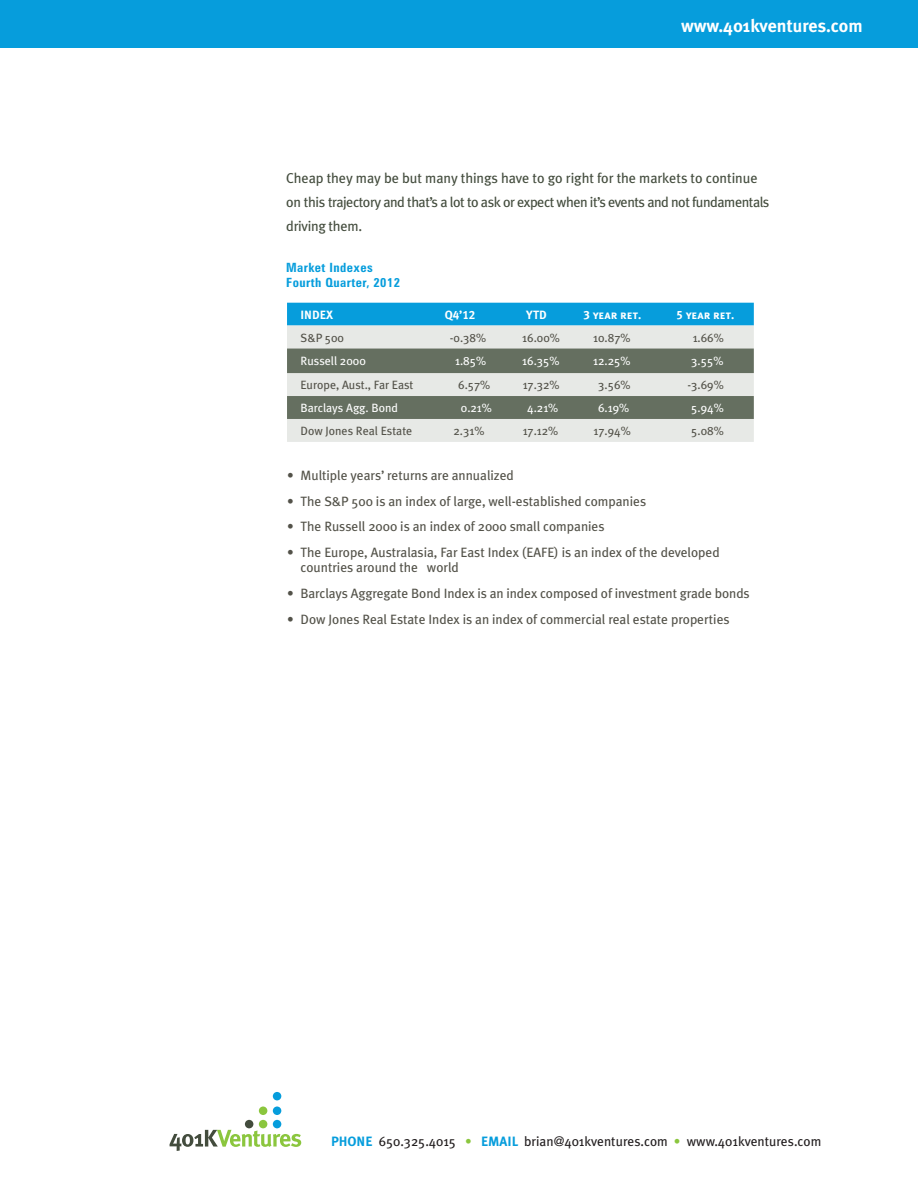
<style>
.page{position:relative;width:918px;height:1188px;background:#fff}
.page>*{position:absolute;margin:0;border:0;box-sizing:border-box;transform-origin:0 0}
.t1{font:700 18px "Meta Plus";color:#fff}
.t2{font:14.25px/24px "Meta Plus";letter-spacing:-.02em;color:#434c3d}
.t3{font:13.5px/15px "Meta Plus";letter-spacing:-.005em;color:#535249}
.t4{font:13.5px "Meta Plus";color:#231f20}
.t5{font:700 condensed 12.75px/15.3px "Zurich BT";letter-spacing:.035em;color:#069ddc}
.t6{font:12px "Meta Plus";color:#535249}
.t7{font:12px "Meta Plus";color:#fff}
.t8{font:12px "Meta Plus Bold Caps";color:#fff}
.s1{font-family:"Meta Plus Bold Caps";color:#069ddc}
.s2{color:#8bc63e}
</style>
<div class="page">
<div style="left:0;top:0;width:918px;height:47px;background:#069ddc"></div>
<div style="left:287px;top:303px;width:467px;height:23px;background:#069ddc"></div>
<div style="left:287px;top:326px;width:467px;height:116px;background:#e7e9e6"></div>
<svg style="left:287px;top:348px;width:467px;height:71px;background:#90978c"></svg>
<div style="left:245px;top:1120px;width:8px;height:8px;background:#434c3d;border-radius:50%"></div>
<div style="left:259px;top:1120px;width:8px;height:8px;background:#8bc63e;border-radius:50%"></div>
<div style="left:273px;top:1120px;width:8px;height:8px;background:#069ddc;border-radius:50%"></div>
<div style="left:273px;top:1092px;width:8px;height:8px;background:#069ddc;border-radius:50%"></div>
<div style="left:259px;top:1107px;width:8px;height:8px;background:#8bc63e;border-radius:50%"></div>
<div style="left:273px;top:1107px;width:8px;height:8px;background:#069ddc;border-radius:50%"></div>
<svg style="left:170px;top:1130px;width:131px;height:21px"></svg>
<h1 class="t1" style="left:681px;top:16px;width:183px">www.401kventures.com</h1>
<p class="t2" style="left:286px;top:166px;width:485px">Cheap they may be but many things have to go right for the markets to continue on this trajectory and that’s a lot to ask or expect when it’s events and not fundamentals driving them.</p>
<p class="t5" style="left:286px;top:260px;width:115px">Market Indexes<br>Fourth Quarter, 2012</p>
<p class="t8" style="left:301px;top:308px;width:34px">INDEX</p>
<p class="t8" style="left:445px;top:308px;width:32px">Q4’12</p>
<p class="t8" style="left:526px;top:308px;width:22px">YTD</p>
<p class="t8" style="left:584px;top:308px;width:59px">3 year ret.</p>
<p class="t8" style="left:677px;top:308px;width:59px">5 year ret.</p>
<p class="t6" style="left:301px;top:331px;width:45px">S&amp;P 500</p>
<p class="t6" style="left:450px;top:331px;width:38px">-0.38%</p>
<p class="t6" style="left:522px;top:331px;width:39px">16.00%</p>
<p class="t6" style="left:593px;top:331px;width:39px">10.87%</p>
<p class="t6" style="left:693px;top:331px;width:33px">1.66%</p>
<p class="t7" style="left:301px;top:354px;width:67px">Russell 2000</p>
<p class="t7" style="left:455px;top:354px;width:33px">1.85%</p>
<p class="t7" style="left:522px;top:354px;width:39px">16.35%</p>
<p class="t7" style="left:593px;top:354px;width:39px">12.25%</p>
<p class="t7" style="left:691px;top:354px;width:34px">3.55%</p>
<p class="t6" style="left:301px;top:378px;width:114px">Europe, Aust., Far East</p>
<p class="t6" style="left:458px;top:378px;width:34px">6.57%</p>
<p class="t6" style="left:523px;top:378px;width:38px">17.32%</p>
<p class="t6" style="left:598px;top:378px;width:34px">3.56%</p>
<p class="t6" style="left:688px;top:378px;width:38px">-3.69%</p>
<p class="t7" style="left:301px;top:401px;width:99px">Barclays Agg. Bond</p>
<p class="t7" style="left:461px;top:401px;width:33px">0.21%</p>
<p class="t7" style="left:527px;top:401px;width:33px">4.21%</p>
<p class="t7" style="left:598px;top:401px;width:33px">6.19%</p>
<p class="t7" style="left:691px;top:401px;width:34px">5.94%</p>
<p class="t6" style="left:301px;top:424px;width:113px">Dow Jones Real Estate</p>
<p class="t6" style="left:454px;top:424px;width:32px">2.31%</p>
<p class="t6" style="left:523px;top:424px;width:37px">17.12%</p>
<p class="t6" style="left:594px;top:424px;width:39px">17.94%</p>
<p class="t6" style="left:691px;top:424px;width:34px">5.08%</p>
<p class="t3" style="left:287px;top:468px;width:228px">• Multiple years’ returns are annualized</p>
<p class="t3" style="left:287px;top:493px;width:361px">• The S&amp;P 500 is an index of large, well-established companies</p>
<p class="t3" style="left:287px;top:519px;width:319px">• The Russell 2000 is an index of 2000 small companies</p>
<p class="t3" style="left:301px;top:545px;width:421px;text-indent:-14px">• The Europe, Australasia, Far East Index (EAFE) is an index of the developed countries around the world</p>
<p class="t3" style="left:287px;top:586px;width:464px">• Barclays Aggregate Bond Index is an index composed of investment grade bonds</p>
<p class="t3" style="left:287px;top:612px;width:444px">• Dow Jones Real Estate Index is an index of commercial real estate properties</p>
<p class="t4" style="left:331px;top:1133px;width:492px"><span class="s1">PHONE</span> 650.325.4015 <span class="s2">•</span> <span class="s1">EMAIL</span> brian@401kventures.com <span class="s2">•</span> www.401kventures.com</p>
</div>
